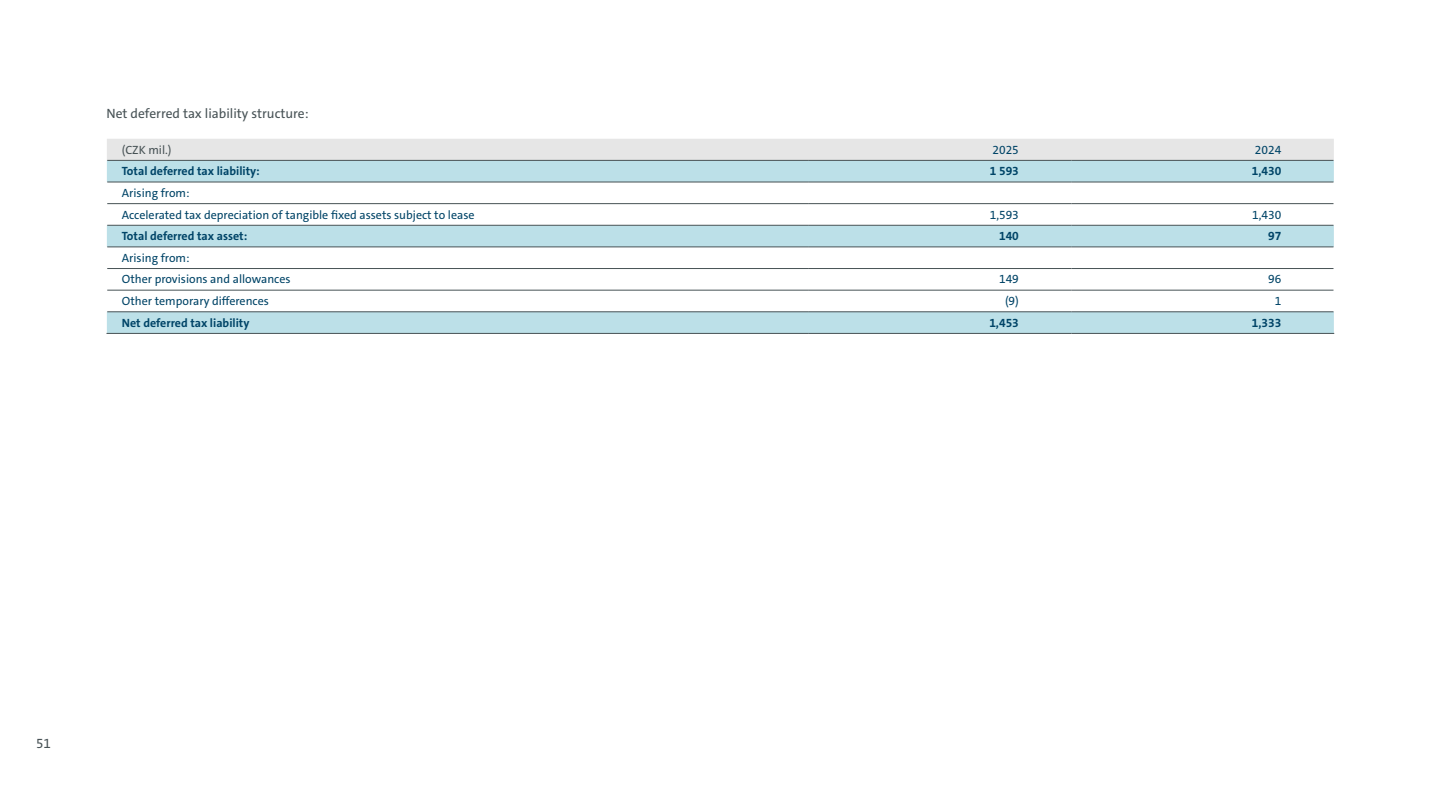
<style>
.page{position:relative;width:1440px;height:810px;background:#fff}
.page>*{position:absolute;margin:0;border:0;box-sizing:border-box;transform-origin:0 0}
.t1{font:13.5px "VWAG The Sans";color:#475255}
.t2{font:12px/21.6px "VWAG The Sans";color:#004467}
.t3{font:700 12px "VWAG The Sans";color:#004467}
.t4{font:12px "VWAG The Sans";color:#475255}
</style>
<div class="page">
<div style="left:107px;top:139px;width:1227px;height:21px;background:#e6e6e6"></div>
<svg style="left:107px;top:161px;width:1227px;height:172px"></svg>
<hr style="left:107px;top:160px;width:702px;height:1px;background:#475255">
<hr style="left:809px;top:160px;width:262px;height:1px;background:#475255">
<hr style="left:1071px;top:160px;width:263px;height:1px;background:#475255">
<hr style="left:107px;top:182px;width:702px;height:1px;background:#475255">
<hr style="left:809px;top:182px;width:262px;height:1px;background:#475255">
<hr style="left:1071px;top:182px;width:263px;height:1px;background:#475255">
<hr style="left:107px;top:203px;width:702px;height:1px;background:#475255">
<hr style="left:809px;top:203px;width:262px;height:1px;background:#475255">
<hr style="left:1071px;top:203px;width:263px;height:1px;background:#475255">
<hr style="left:107px;top:225px;width:702px;height:1px;background:#475255">
<hr style="left:809px;top:225px;width:262px;height:1px;background:#475255">
<hr style="left:1071px;top:225px;width:263px;height:1px;background:#475255">
<hr style="left:107px;top:247px;width:702px;height:1px;background:#475255">
<hr style="left:809px;top:247px;width:262px;height:1px;background:#475255">
<hr style="left:1071px;top:247px;width:263px;height:1px;background:#475255">
<hr style="left:107px;top:268px;width:702px;height:1px;background:#475255">
<hr style="left:809px;top:268px;width:262px;height:1px;background:#475255">
<hr style="left:1071px;top:268px;width:263px;height:1px;background:#475255">
<hr style="left:107px;top:290px;width:702px;height:1px;background:#475255">
<hr style="left:809px;top:290px;width:262px;height:1px;background:#475255">
<hr style="left:1071px;top:290px;width:263px;height:1px;background:#475255">
<hr style="left:107px;top:312px;width:702px;height:1px;background:#475255">
<hr style="left:809px;top:312px;width:262px;height:1px;background:#475255">
<hr style="left:1071px;top:312px;width:263px;height:1px;background:#475255">
<hr style="left:106px;top:333px;width:703px;height:1px;background:#475255">
<hr style="left:809px;top:333px;width:262px;height:1px;background:#475255">
<hr style="left:1071px;top:333px;width:263px;height:1px;background:#475255">
<p class="t1" style="left:106px;top:105px;width:204px">Net deferred tax liability structure:</p>
<p class="t4" style="left:122px;top:142px;width:51px">(CZK mil.)</p>
<p class="t2" style="left:992px;top:139px;width:28px">2025</p>
<p class="t2" style="left:1255px;top:139px;width:28px">2024</p>
<p class="t3" style="left:122px;top:163px;width:139px">Total deferred tax liability:</p>
<p class="t3" style="left:990px;top:163px;width:31px">1 593</p>
<p class="t3" style="left:1252px;top:163px;width:31px">1,430</p>
<p class="t2" style="left:122px;top:182px;width:354px">Arising from:<br>Accelerated tax depreciation of tangible fixed assets subject to lease</p>
<p class="t2" style="left:990px;top:204px;width:31px">1,593</p>
<p class="t2" style="left:1252px;top:204px;width:31px">1,430</p>
<p class="t3" style="left:122px;top:228px;width:127px">Total deferred tax asset:</p>
<p class="t3" style="left:999px;top:228px;width:21px">140</p>
<p class="t3" style="left:1268px;top:228px;width:15px">97</p>
<p class="t2" style="left:122px;top:247px;width:170px">Arising from:<br>Other provisions and allowances</p>
<p class="t2" style="left:999px;top:269px;width:21px">149</p>
<p class="t2" style="left:1268px;top:269px;width:15px">96</p>
<p class="t2" style="left:122px;top:290px;width:149px">Other temporary differences</p>
<p class="t2" style="left:1005px;top:290px;width:15px">(9)</p>
<p class="t2" style="left:1275px;top:290px;width:8px">1</p>
<p class="t3" style="left:122px;top:315px;width:129px">Net deferred tax liability</p>
<p class="t3" style="left:989px;top:315px;width:31px">1,453</p>
<p class="t3" style="left:1252px;top:315px;width:31px">1,333</p>
<p class="t1" style="left:36px;top:735px;width:16px">51</p>
</div>
